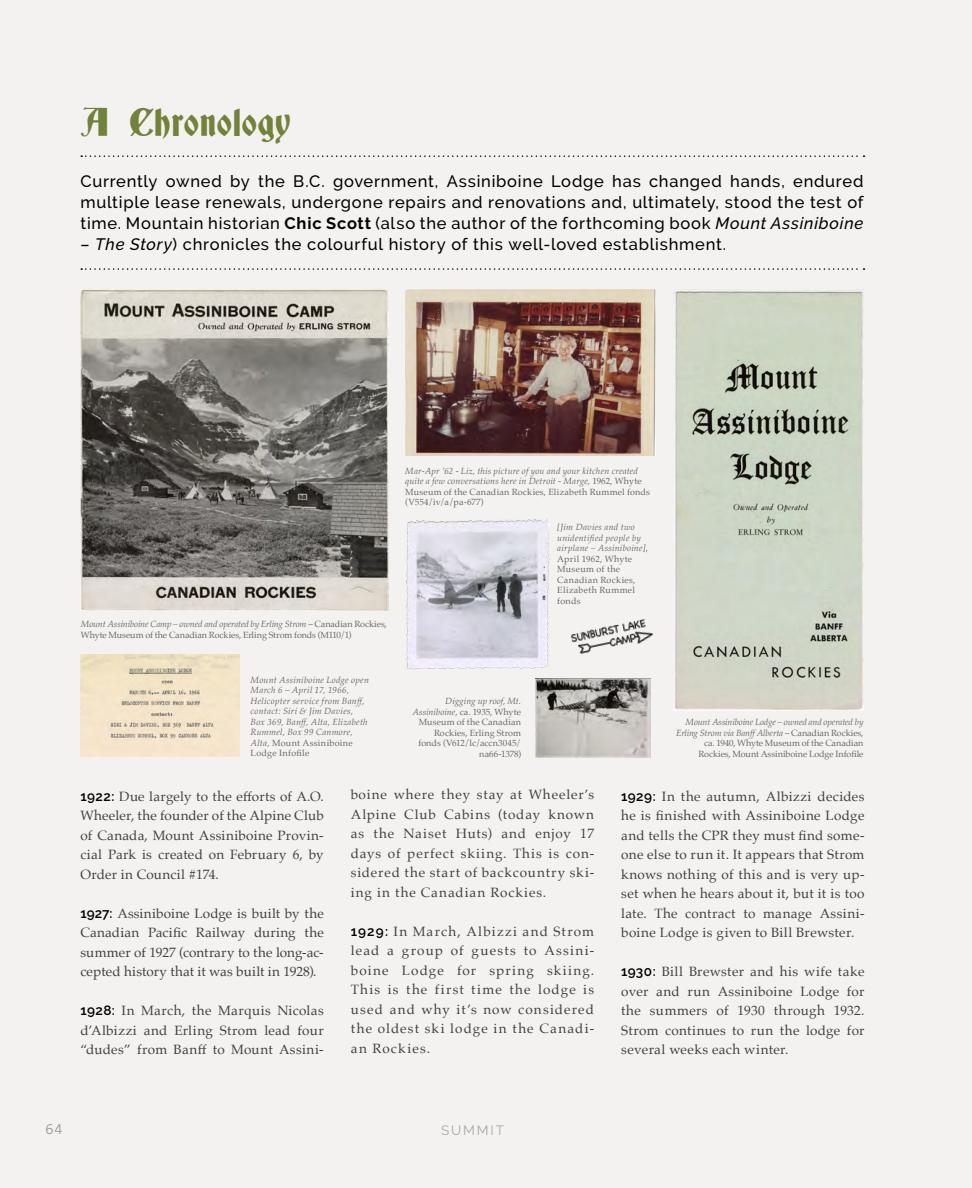
<style>
.page{position:relative;width:972px;height:1188px;background:#f4f2f0}
.page>*{position:absolute;margin:0;border:0;box-sizing:border-box;transform-origin:0 0}
.t1{font:36px "Deutsch Gothic";letter-spacing:.025em;color:#73823a;scale:1.05 1}
.t2{font:500 16.5px/21px "Raleway";letter-spacing:.045em;color:#000;text-align:justify}
.t3{font:13.5px/19.5px "Palatino";letter-spacing:.03em;color:#414042;text-align:justify}
.t4{font:13.5px "Raleway";letter-spacing:.14em;color:#939598}
.t5{font:13.5px "Trade Gothic LT Std";color:#939598}
.t6{font:9px/10.5px "Palatino";letter-spacing:.005em;color:#696a6d;text-align:right}
.t7{font:italic 9px/10.5px "Palatino";letter-spacing:.02em;color:#696a6d}
.t8{font:9px/10.5px "Palatino";letter-spacing:.03em;color:#696a6d}
.s1{font-weight:700}
.s2{font-style:italic}
.s3{font-style:normal}
.s4{font-family:"Raleway";font-weight:600;color:#000}
</style>
<div class="page">
<svg style="left:81px;top:155px;width:784px;height:2px"></svg>
<svg style="left:81px;top:268px;width:784px;height:2px"></svg>
<img style="left:535px;top:678px;width:116px;height:79px">
<img style="left:80px;top:289px;width:308px;height:321px">
<img style="left:405px;top:289px;width:250px;height:167px">
<img style="left:406px;top:519px;width:143px;height:150px">
<img style="left:674px;top:289px;width:190px;height:422px">
<img style="left:81px;top:654px;width:159px;height:103px">
<img style="left:571px;top:619px;width:82px;height:35px">
<h1 class="t1" style="left:80px;top:106px;width:202px">A Chronology</h1>
<p class="t2" style="left:80px;top:171px;width:785px">Currently owned by the B.C. government, Assiniboine Lodge has changed hands, endured multiple lease renewals, undergone repairs and renovations and, ultimately, stood the test of time. Mountain historian <span class="s1">Chic Scott</span> (also the author of the forthcoming book <span class="s2">Mount Assiniboine</span></p>
<p class="t2" style="left:80px;top:234px;width:647px"><span class="s2">– The Story</span>) chronicles the colourful history of this well-loved establishment.</p>
<p class="t6" style="left:81px;top:619px;width:307px;text-align:left"><span class="s2">Mount Assiniboine Camp – owned and operated by Erling Strom</span> – Canadian Rockies,<br>Whyte Museum of the Canadian Rockies, Erling Strom fonds (M110/1)</p>
<p class="t7" style="left:251px;top:674px;width:120px">Mount Assiniboine Lodge open<br>March 6 – April 17, 1966,<br>Helicopter service from Banff, contact: Siri &amp; Jim Davies,<br>Box 369, Banff, Alta, Elizabeth<br>Rummel, Box 99 Canmore,<br>Alta, <span class="s3">Mount Assiniboine<br>Lodge Infofile</span></p>
<p class="t7" style="left:405px;top:465px;width:246px">Mar-Apr ’62 - Liz, this picture of you and your kitchen created quite a few conversations here in Detroit - Marge, <span class="s3">1962, Whyte Museum of the Canadian Rockies, Elizabeth Rummel fonds (V554/iv/a/pa-677)</span></p>
<p class="t8" style="left:557px;top:522px;width:92px"><span class="s2">[Jim Davies and two unidentified people by airplane – Assiniboine]</span>,<br>April 1962, Whyte<br>Museum of the<br>Canadian Rockies,<br>Elizabeth Rummel fonds</p>
<p class="t6" style="left:412px;top:696px;width:110px"><span class="s2">Digging up roof, Mt.<br>Assiniboine,</span> ca. 1935, Whyte<br>Museum of the Canadian<br>Rockies, Erling Strom fonds (V612/lc/accn3045/ na66-1378)</p>
<p class="t6" style="left:676px;top:717px;width:189px"><span class="s2">Mount Assiniboine Lodge – owned and operated by Erling Strom via BanffAlberta</span> – Canadian Rockies, ca. 1940, Whyte Museum of the Canadian Rockies, Mount Assiniboine Lodge Infofile</p>
<p class="t3" style="left:80px;top:786px;width:245px"><span class="s4">1922:</span> Due largely to the efforts of A.O.<br>Wheeler, the founder of the Alpine Club of Canada, Mount Assiniboine Provin&shy;cial Park is created on February 6, by Order in Council #174.</p>
<p class="t3" style="left:80px;top:903px;width:245px"><span class="s4">1927:</span> Assiniboine Lodge is built by the Canadian Pacific Railway during the summer of 1927 (contrary to the long-ac&shy;cepted history that it was built in 1928).</p>
<p class="t3" style="left:80px;top:1001px;width:245px"><span class="s4">1928:</span> In March, the Marquis Nicolas d’Albizzi and Erling Strom lead four “dudes” from Banff to Mount Assini-</p>
<p class="t3" style="left:351px;top:785px;width:245px">boine where they stay at Wheeler’s Alpine Club Cabins (today known as the Naiset Huts) and enjoy 17 days of perfect skiing. This is con&shy;sidered the start of backcountry ski&shy;ing in the Canadian Rockies.</p>
<p class="t3" style="left:351px;top:921px;width:245px"><span class="s4">1929:</span> In March, Albizzi and Strom lead a group of guests to Assini&shy;boine Lodge for spring skiing.<br>This is the first time the lodge is used and why it’s now considered the oldest ski lodge in the Canadi&shy;an Rockies.</p>
<p class="t3" style="left:621px;top:786px;width:245px"><span class="s4">1929:</span> In the autumn, Albizzi decides he is finished with Assiniboine Lodge and tells the CPR they must find some&shy;one else to run it. It appears that Strom knows nothing of this and is very up&shy;set when he hears about it, but it is too late. The contract to manage Assini&shy;boine Lodge is given to Bill Brewster.</p>
<p class="t3" style="left:621px;top:962px;width:245px"><span class="s4">1930:</span> Bill Brewster and his wife take over and run Assiniboine Lodge for the summers of 1930 through 1932.<br>Strom continues to run the lodge for several weeks each winter.</p>
<p class="t5" style="left:46px;top:1121px;width:19px">64</p>
<p class="t4" style="left:441px;top:1122px;width:64px">SUMMIT</p>
</div>
